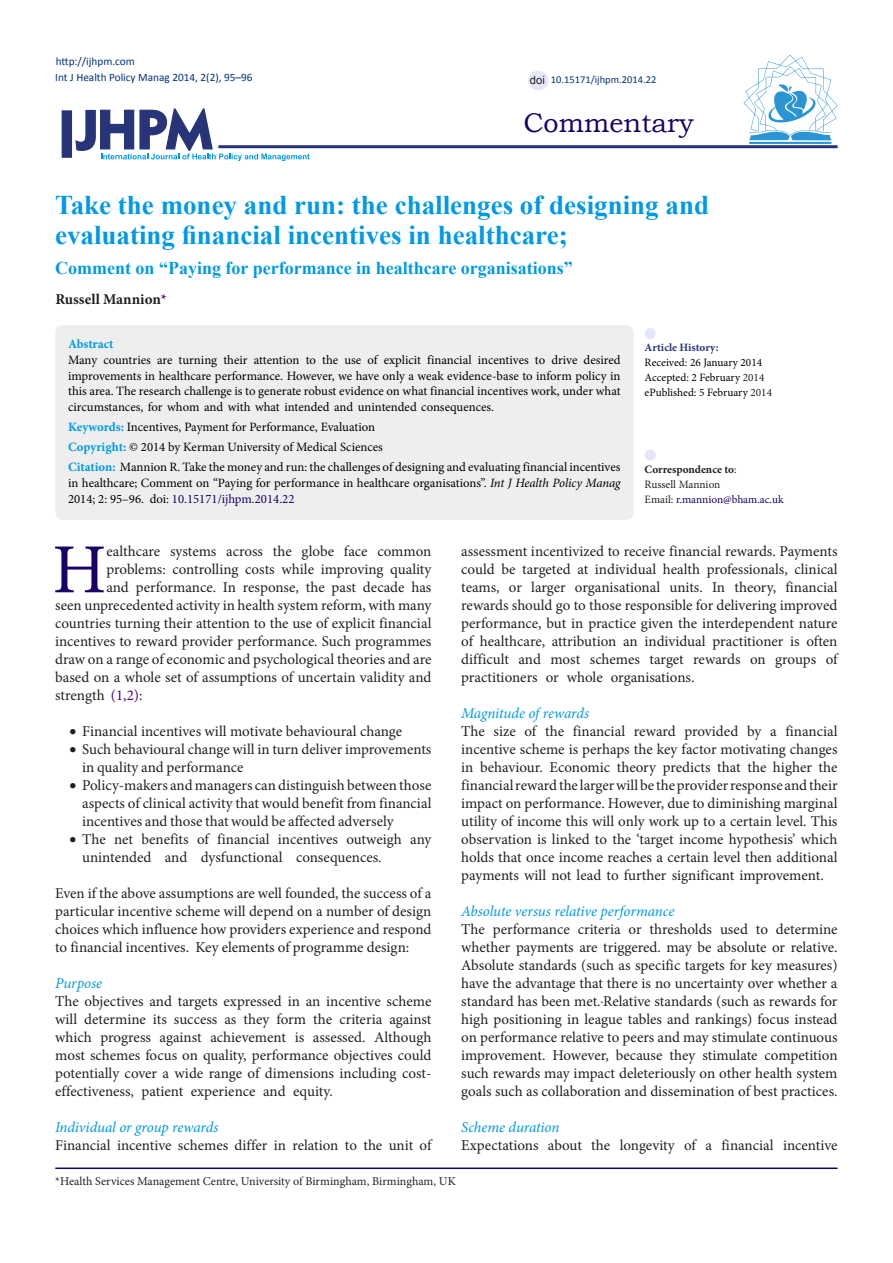
<style>
.page{position:relative;width:893px;height:1263px;background:#fff}
.page>*{position:absolute;margin:0;border:0;box-sizing:border-box;transform-origin:0 0}
.t1{font:70.35px "Minion Pro";color:#190066}
.Pa3{font:700 27px/30px "Times New Roman";color:#0099e5}
.t2{font:27px "Bookman Old Style";color:#190066}
.Pa3-2{font:700 18px "Times New Roman";color:#0099e5}
.t3{font:15px/18px "Minion Pro";color:#231f20;text-align:justify}
.t4{font:italic 15px "Minion Pro";letter-spacing:-.01em;color:#0099e5}
.Default{font:700 15px "Minion Pro";color:#221e1f}
.Default-2{font:12.75px/15.8px "Minion Pro";color:#000;text-align:justify}
.Default-3{font:700 12.75px "Minion Pro";color:#0099e5}
.t5{font:12px "Minion Pro";color:#231f20}
.t6{font:11.25px "Minion Pro";color:#000}
.t7{font:11.25px "Calibri";color:#00317d}
.t8{font:11.25px "Minion Pro";letter-spacing:-.005em;color:#190066}
.t9{font:700 11.25px "Minion Pro";color:#231f20}
.t10{font:700 11.25px "Minion Pro";color:#273578}
.t11{font:11.25px "Minion Pro";letter-spacing:-.005em;color:#231f20}
.t12{font:11.25px "Arial";color:#231f20}
.t13{font:10.5px "Calibri";color:#00317d}
.s1{color:#4b0082}
.s2{font-weight:700;color:#0099e5}
.s3{font-style:italic}
.s4{color:#190066}
.s5{font-weight:400}
.s6{color:#231f20}
</style>
<div class="page">
<svg style="left:75px;top:108px;width:235px;height:53px"></svg>
<div style="left:62px;top:110px;width:10px;height:48px;background:#273578"></div>
<hr style="left:218px;top:145px;width:619px;height:3px;background:#273578">
<div style="left:55px;top:325px;width:579px;height:195px;background:#eee;border-radius:8px"></div>
<div style="left:645px;top:449px;width:11px;height:11px;background:#e6e6fa;border-radius:50%"></div>
<div style="left:645px;top:328px;width:11px;height:11px;background:#e6e6fa;border-radius:50%"></div>
<hr style="left:55px;top:1167px;width:782px;height:2px;background:#190066">
<hr style="left:749px;top:142px;width:82px;height:2px;background:#2995d2">
<svg style="left:743px;top:55px;width:94px;height:85px"></svg>
<div style="left:528px;top:71px;width:20px;height:19px;background:#e6e6fa;border-radius:50%"></div>
<p class="t7" style="left:56px;top:54px;width:81px">http://ijhpm.com</p>
<p class="t7" style="left:55px;top:69px;width:199px">Int J Health Policy Manag 2014, 2(2), 95–96</p>
<p class="t12" style="left:530px;top:72px;width:17px">doi</p>
<p class="t13" style="left:551px;top:72px;width:107px">10.15171/ijhpm.2014.22</p>
<p class="t2" style="left:524px;top:105px;width:172px">Commentary</p>
<p class="Pa3" style="left:55px;top:189px;width:655px">Take the money and run: the challenges of designing and evaluating financial incentives in healthcare;</p>
<p class="Pa3-2" style="left:55px;top:254px;width:519px">Comment on “Paying for performance in healthcare organisations”</p>
<p class="Default" style="left:55px;top:289px;width:113px">Russell Mannion<span class="s1">*</span></p>
<p class="Default-3" style="left:68px;top:335px;width:47px">Abstract</p>
<p class="Default-2" style="left:68px;top:352px;width:554px">Many countries are turning their attention to the use of explicit financial incentives to drive desired improvements in healthcare performance. However, we have only a weak evidence-base to inform policy in this area. The research challenge is to generate robust evidence on what financial incentives work, under what circumstances, for whom and with what intended and unintended consequences.</p>
<p class="Default-2" style="left:68px;top:419px;width:309px"><span class="s2">Keywords:</span> Incentives, Payment for Performance, Evaluation</p>
<p class="Default-2" style="left:68px;top:439px;width:316px"><span class="s2">Copyright:</span> © 2014 by Kerman University of Medical Sciences</p>
<p class="Default-2" style="left:68px;top:459px;width:554px"><span class="s2">Citation:</span> Mannion R. Take the money and run: the challenges of designing and evaluating financial incentives in healthcare; Comment on “Paying for performance in healthcare organisations”. <span class="s3">Int J Health Policy Manag </span>2014; 2: 95–96. doi: <span class="s4">10.15171/ijhpm.2014.22</span></p>
<p class="t9" style="left:645px;top:462px;width:93px">Correspondence to<span class="s5">:</span></p>
<p class="t10" style="left:645px;top:339px;width:76px">Article History:</p>
<p class="t6" style="left:645px;top:355px;width:119px">Received: 26 January 2014</p>
<p class="t6" style="left:645px;top:370px;width:121px">Accepted: 2 February <span class="s6">2014</span></p>
<p class="t6" style="left:645px;top:385px;width:129px">ePublished: 5 February <span class="s6">2014</span></p>
<p class="t11" style="left:645px;top:477px;width:77px">Russell Mannion</p>
<p class="t8" style="left:645px;top:492px;width:141px"><span class="s6">Email:</span> r.mannion@bham.ac.uk</p>
<p class="t1" style="left:52px;top:523px;width:55px">H</p>
<p class="t3" style="left:106px;top:543px;width:327px">ealthcare systems across the globe face common</p>
<p class="t3" style="left:106px;top:561px;width:327px">problems: controlling costs while improving quality</p>
<p class="t3" style="left:106px;top:579px;width:327px">and performance. In response, the past decade has</p>
<p class="t3" style="left:55px;top:597px;width:378px">seen unprecedented activity in health system reform, with many</p>
<p class="t3" style="left:55px;top:615px;width:378px">countries turning their attention to the use of explicit financial</p>
<p class="t3" style="left:55px;top:633px;width:378px">incentives to reward provider performance. Such programmes</p>
<p class="t3" style="left:55px;top:651px;width:378px">draw on a range of economic and psychological theories and are</p>
<p class="t3" style="left:55px;top:669px;width:378px">based on a whole set of assumptions of uncertain validity and</p>
<p class="t3" style="left:55px;top:687px;width:89px">strength <span class="s1">(1,2)</span>:</p>
<p class="t3" style="left:69px;top:723px;width:334px">• Financial incentives will motivate behavioural change</p>
<p class="t3" style="left:82px;top:741px;width:351px;text-indent:-13px">• Such behavioural change will in turn deliver improvements in quality and performance</p>
<p class="t3" style="left:82px;top:777px;width:351px;text-indent:-13px">• Policy-makers and managers can distinguish between those aspects of clinical activity that would benefit from financial incentives and those that would be affected adversely</p>
<p class="t3" style="left:82px;top:831px;width:351px;text-indent:-13px">• The net benefits of financial incentives outweigh any unintended and dysfunctional consequences.</p>
<p class="t3" style="left:55px;top:885px;width:378px">Even if the above assumptions are well founded, the success of a particular incentive scheme will depend on a number of design choices which influence how providers experience and respond to financial incentives. Key elements of programme design:</p>
<p class="t4" style="left:55px;top:973px;width:49px">Purpose</p>
<p class="t3" style="left:55px;top:993px;width:378px">The objectives and targets expressed in an incentive scheme will determine its success as they form the criteria against which progress against achievement is assessed. Although most schemes focus on quality, performance objectives could potentially cover a wide range of dimensions including cost&shy;effectiveness, patient experience and equity.</p>
<p class="t4" style="left:55px;top:1117px;width:165px">Individual or group rewards</p>
<p class="t3" style="left:55px;top:1137px;width:378px">Financial incentive schemes differ in relation to the unit of</p>
<p class="t3" style="left:461px;top:543px;width:378px">assessment incentivized to receive financial rewards. Payments could be targeted at individual health professionals, clinical teams, or larger organisational units. In theory, financial rewards should go to those responsible for delivering improved performance, but in practice given the interdependent nature of healthcare, attribution an individual practitioner is often difficult and most schemes target rewards on groups of practitioners or whole organisations.</p>
<p class="t4" style="left:461px;top:703px;width:129px">Magnitude of rewards</p>
<p class="t3" style="left:461px;top:723px;width:378px">The size of the financial reward provided by a financial incentive scheme is perhaps the key factor motivating changes in behaviour. Economic theory predicts that the higher the financial reward the larger will be the provider response and their impact on performance. However, due to diminishing marginal utility of income this will only work up to a certain level. This observation is linked to the ‘target income hypothesis’ which holds that once income reaches a certain level then additional payments will not lead to further significant improvement.</p>
<p class="t4" style="left:461px;top:901px;width:215px">Absolute versus relative performance</p>
<p class="t3" style="left:461px;top:921px;width:378px">The performance criteria or thresholds used to determine whether payments are triggered. may be absolute or relative.<br>Absolute standards (such as specific targets for key measures) have the advantage that there is no uncertainty over whether a standard has been met. Relative standards (such as rewards for high positioning in league tables and rankings) focus instead on performance relative to peers and may stimulate continuous improvement. However, because they stimulate competition such rewards may impact deleteriously on other health system goals such as collaboration and dissemination of best practices.</p>
<p class="t4" style="left:461px;top:1117px;width:100px">Scheme duration</p>
<p class="t3" style="left:461px;top:1137px;width:378px">Expectations about the longevity of a financial incentive</p>
<p class="t5" style="left:55px;top:1173px;width:402px">*Health Services Management Centre, University of Birmingham, Birmingham, UK</p>
</div>
